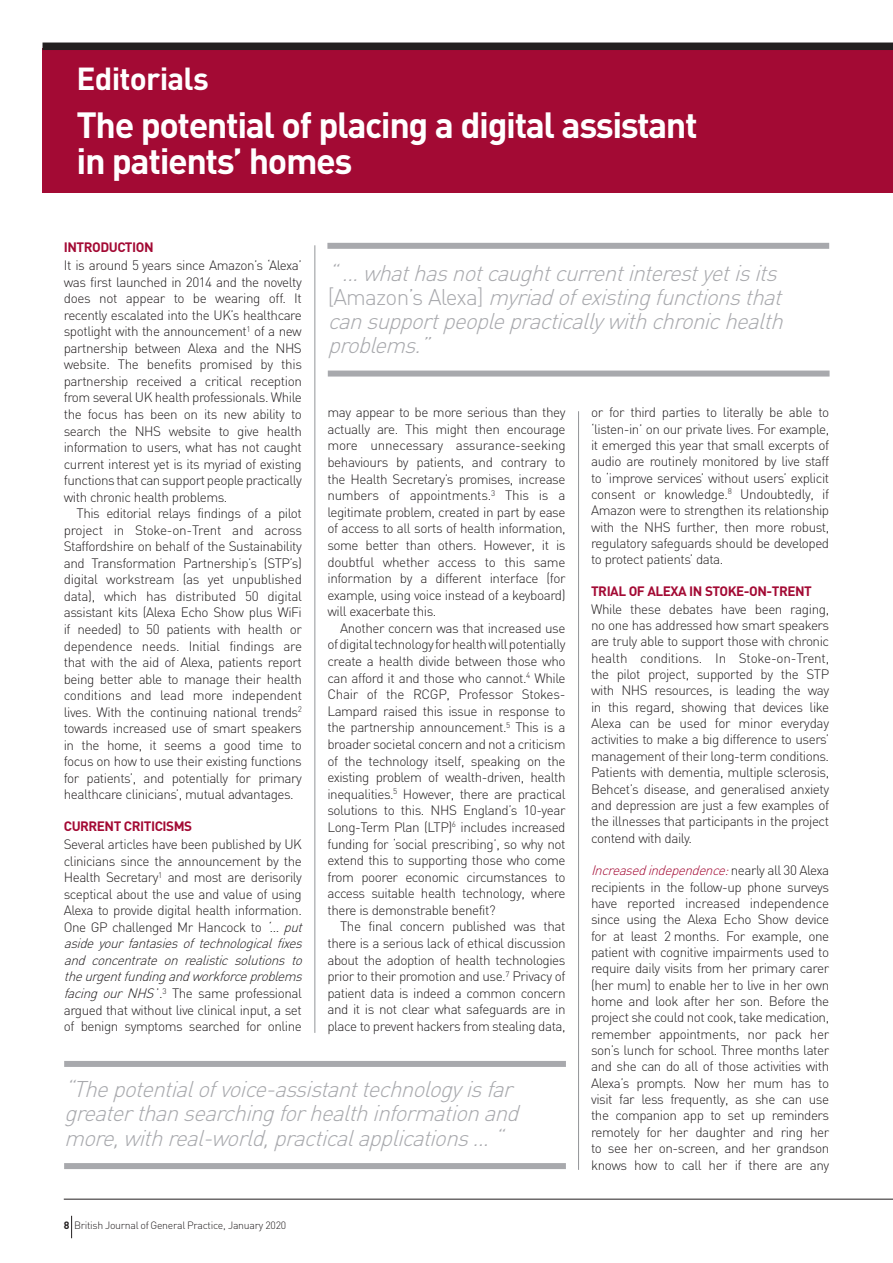
<style>
.page{position:relative;width:893px;height:1263px;background:#fff}
.page>*{position:absolute;margin:0;border:0;box-sizing:border-box;transform-origin:0 0}
.t1{font:700 36px/36px "DIN";letter-spacing:-.04em;color:#fff}
.t2{font:700 31.5px "DIN";letter-spacing:-.025em;color:#fff}
.t3{font:italic 300 22.5px/24px "DIN";color:#a8a9ad}
.t4{font:300 13.5px/16.5px "DIN";letter-spacing:-.035em;color:#231f20;text-align:justify}
.t5{font:700 13.5px "DIN";letter-spacing:-.035em;color:#a30a34}
.t6{font:300 10.5px "DIN";letter-spacing:-.025em;color:#231f20}
.s1{font-style:italic}
.s2{font-style:normal}
.s3{font-style:italic;color:#a30a34}
.s4{font-weight:700}
</style>
<div class="page">
<div style="left:43px;top:49px;width:850px;height:144px;background:#a30a34"></div>
<hr style="left:578px;top:411px;width:1px;height:759px;background:#939598">
<div style="left:43px;top:43px;width:850px;height:7px;background:#231f20"></div>
<hr style="left:64px;top:1199px;width:829px;height:1px;background:#231f20">
<svg style="left:71px;top:1216px;width:1px;height:22px"></svg>
<hr style="left:315px;top:245px;width:1px;height:788px;background:#939598">
<div style="left:328px;top:371px;width:502px;height:6px;background:#a8a9ad"></div>
<div style="left:327px;top:243px;width:502px;height:6px;background:#a8a9ad"></div>
<div style="left:64px;top:1163px;width:502px;height:6px;background:#a8a9ad"></div>
<div style="left:64px;top:1061px;width:502px;height:6px;background:#a8a9ad"></div>
<h2 class="t2" style="left:77px;top:58px;width:134px">Editorials</h2>
<h1 class="t1" style="left:77px;top:105px;width:623px">The potential of placing a digital assistant in patients’ homes</h1>
<p class="t5" style="left:64px;top:239px;width:91px">INTRODUCTION</p>
<p class="t4" style="left:64px;top:257px;width:240px">It is around 5 years since Amazon’s ‘Alexa’ was first launched in 2014 and the novelty does not appear to be wearing off. It recently escalated into the UK’s healthcare spotlight with the announcement<sup>1</sup> of a new partnership between Alexa and the NHS website. The benefits promised by this partnership received a critical reception from several UK health professionals. While the focus has been on its new ability to search the NHS website to give health information to users, what has not caught current interest yet is its myriad of existing functions that can support people practically with chronic health problems.</p>
<p class="t4" style="left:64px;top:505px;width:240px;text-indent:13px">This editorial relays findings of a pilot project in Stoke-on-Trent and across Staffordshire on behalf of the Sustainability and Transformation Partnership’s (STP’s) digital workstream (as yet unpublished data), which has distributed 50 digital assistant kits (Alexa Echo Show plus WiFi if needed) to 50 patients with health or dependence needs. Initial findings are that with the aid of Alexa, patients report being better able to manage their health conditions and lead more independent lives. With the continuing national trends<sup>2 </sup>towards increased use of smart speakers in the home, it seems a good time to focus on how to use their existing functions for patients’, and potentially for primary healthcare clinicians’, mutual advantages.</p>
<p class="t5" style="left:64px;top:818px;width:130px">CURRENT CRITICISMS</p>
<p class="t4" style="left:64px;top:836px;width:244px;text-align:left">Several articles have been published by UK clinicians since the announcement by the Health Secretary<sup>1</sup> and most are derisorily sceptical about the use and value of using Alexa to provide digital health information.<br>One GP challenged Mr Hancock to <span class="s1">‘… put asideyourfantasiesoftechnologicalfixes and concentrate on realistic solutions to theurgentfundingandworkforceproblems facing our NHS</span>’.<sup>3</sup> The same professional argued that without live clinical input, a set of benign symptoms searched for online</p>
<h3 class="t3" style="left:328px;top:261px;width:464px">“...whathasnotcaughtcurrentinterestyetisits <span class="s2">[ A m a z o n ’ s A l e x a ]</span> myriadofexistingfunctionsthat cansupportpeoplepracticallywithchronichealth problems.”</h3>
<p class="t4" style="left:591px;top:404px;width:240px">or for third parties to literally be able to ‘listen-in’ on our private lives. For example, it emerged this year that small excerpts of audio are routinely monitored by live staff to ‘improve services’ without users’ explicit consent or knowledge.<sup>8</sup> Undoubtedly, if Amazon were to strengthen its relationship with the NHS further, then more robust, regulatory safeguards should be developed to protect patients’ data.</p>
<p class="t5" style="left:591px;top:582px;width:222px">TRIAL OF ALEXA IN STOKE-ON-TRENT</p>
<p class="t4" style="left:591px;top:600px;width:240px">While these debates have been raging, no one has addressed how smart speakers are truly able to support those with chronic health conditions. In Stoke-on-Trent, the pilot project, supported by the STP with NHS resources, is leading the way in this regard, showing that devices like Alexa can be used for minor everyday activities to make a big difference to users’ management of their long-term conditions.<br>Patients with dementia, multiple sclerosis, Behcet’s disease, and generalised anxiety and depression are just a few examples of the illnesses that participants in the project contend with daily.</p>
<p class="t4" style="left:591px;top:862px;width:240px"><span class="s3">Increasedindependence:</span>n e a r ly a l l 3 0 A l e x a recipients in the follow-up phone surveys have reported increased independence since using the Alexa Echo Show device for at least 2 months. For example, one patient with cognitive impairments used to require daily visits from her primary carer (her mum) to enable her to live in her own home and look after her son. Before the project she could not cook, take medication, remember appointments, nor pack her son’s lunch for school. Three months later and she can do all of those activities with Alexa’s prompts. Now her mum has to visit far less frequently, as she can use the companion app to set up reminders remotely for her daughter and ring her to see her on-screen, and her grandson knows how to call her if there are any</p>
<p class="t4" style="left:327px;top:404px;width:240px">may appear to be more serious than they actually are. This might then encourage more unnecessary assurance-seeking behaviours by patients, and contrary to the Health Secretary’s promises, increase numbers of appointments.<sup>3</sup> This is a legitimate problem, created in part by ease of access to all sorts of health information, some better than others. However, it is doubtful whether access to this same information by a different interface (for example, using voice instead of a keyboard) will exacerbate this.</p>
<p class="t4" style="left:327px;top:619px;width:240px;text-indent:13px">Another concern was that increased use of digital technology for health will potentially create a health divide between those who can afford it and those who cannot.<sup>4</sup> While Chair of the RCGP, Professor Stokes-Lampard raised this issue in response to the partnership announcement.<sup>5</sup> This is a broader societal concern and not a criticism of the technology itself, speaking on the existing problem of wealth-driven, health inequalities.<sup>5</sup> However, there are practical solutions to this. NHS England’s 10-year Long-Term Plan (LTP)<sup>6</sup> includes increased funding for ‘social prescribing’, so why not extend this to supporting those who come from poorer economic circumstances to access suitable health technology, where there is demonstrable benefit?</p>
<p class="t4" style="left:327px;top:918px;width:240px;text-indent:13px">The final concern published was that there is a serious lack of ethical discussion about the adoption of health technologies prior to their promotion and use.<sup>7</sup> Privacy of patient data is indeed a common concern and it is not clear what safeguards are in place to prevent hackers from stealing data,</p>
<h3 class="t3" style="left:64px;top:1077px;width:463px">“Thepotentialofvoice-assistanttechnologyisfar greaterthansearchingforhealthinformationand more,withreal-world,practicalapplications...“</h3>
<p class="t6" style="left:64px;top:1219px;width:224px"><span class="s4">8</span> British Journal of General Practice, January 2020</p>
</div>
